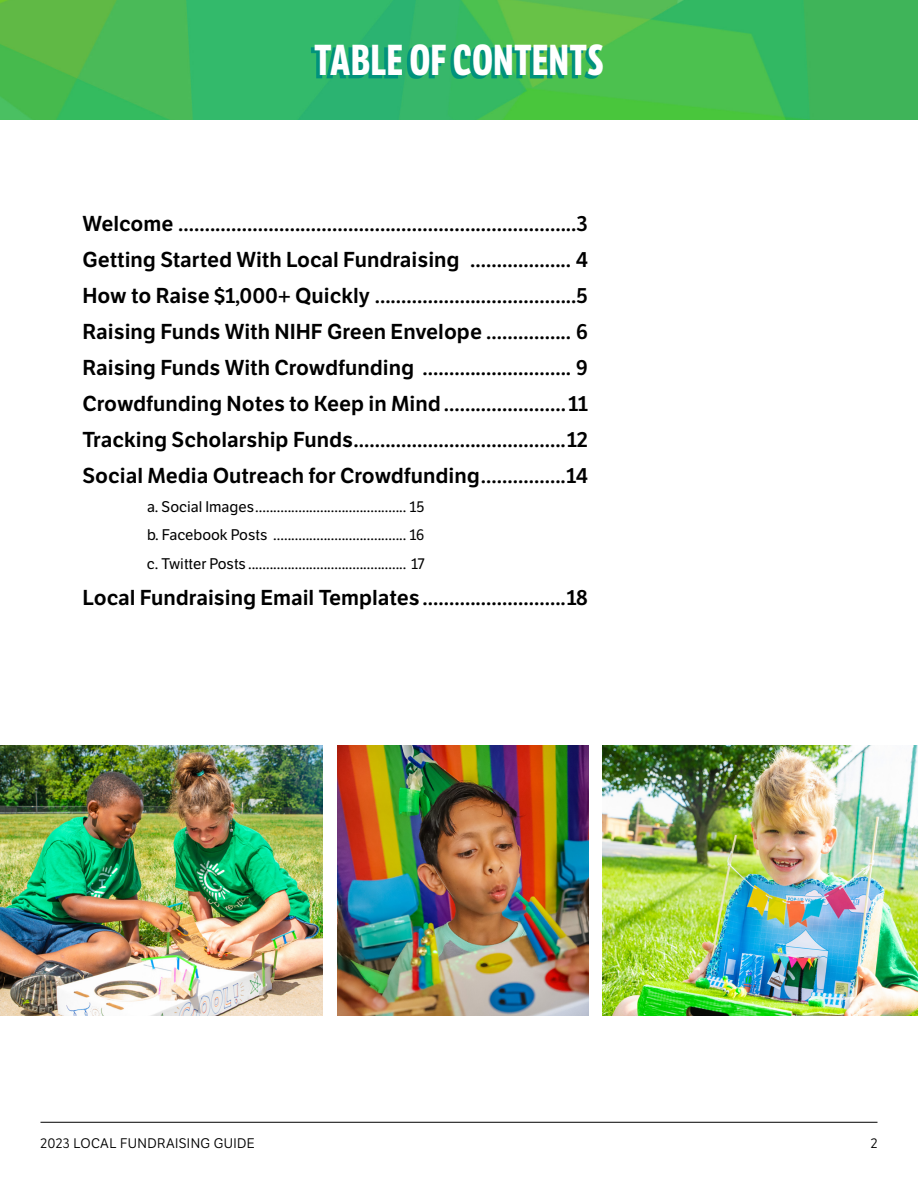
<style>
.page{position:relative;width:918px;height:1188px;background:#fff}
.page>*{position:absolute;margin:0;border:0;box-sizing:border-box;transform-origin:0 0}
.t1{font:700 42px "LFT Etica Compressed";letter-spacing:.015em;color:#fff}
.t2{font:21px/36px "LFT Etica SB";color:#000;text-align:justify}
.t3{font:15px/28.5px "LFT Etica";color:#000;text-align:justify}
.t4{font:13.5px "LFT Etica";letter-spacing:.03em;color:#000}
</style>
<div class="page">
<hr style="left:40px;top:1122px;width:838px;height:1px;background:#000">
<img style="left:0;top:0;width:918px;height:120px">
<svg style="left:311px;top:47px;width:288px;height:31px;background:#1ca46f"></svg>
<img style="left:0;top:746px;width:323px;height:270px">
<img style="left:603px;top:746px;width:315px;height:270px">
<img style="left:338px;top:746px;width:250px;height:270px">
<h1 class="t1" style="left:314px;top:35px;width:290px">TABLE OF CONTENTS</h1>
<p class="t2" style="left:82px;top:206px;width:507px">Welcome ...........................................................................3<br>Getting Started With Local Fundraising ................... 4<br>How to Raise $1,000+ Quickly ......................................5<br>Raising Funds With NIHF Green Envelope ................ 6<br>Raising Funds With Crowdfunding ............................ 9<br>Crowdfunding Notes to Keep in Mind.......................11<br>Tracking Scholarship Funds........................................12<br>Social Media Outreach for Crowdfunding................14</p>
<p class="t3" style="left:147px;top:493px;width:279px">a. Social Images.......................................... 15 b. Facebook Posts ..................................... 16 c. Twitter Posts ............................................ 17</p>
<p class="t2" style="left:82px;top:580px;width:507px">Local Fundraising Email Templates ...........................18</p>
<p class="t4" style="left:40px;top:1135px;width:216px">2023 LOCAL FUNDRAISING GUIDE</p>
<p class="t4" style="left:871px;top:1135px;width:8px">2</p>
</div>
